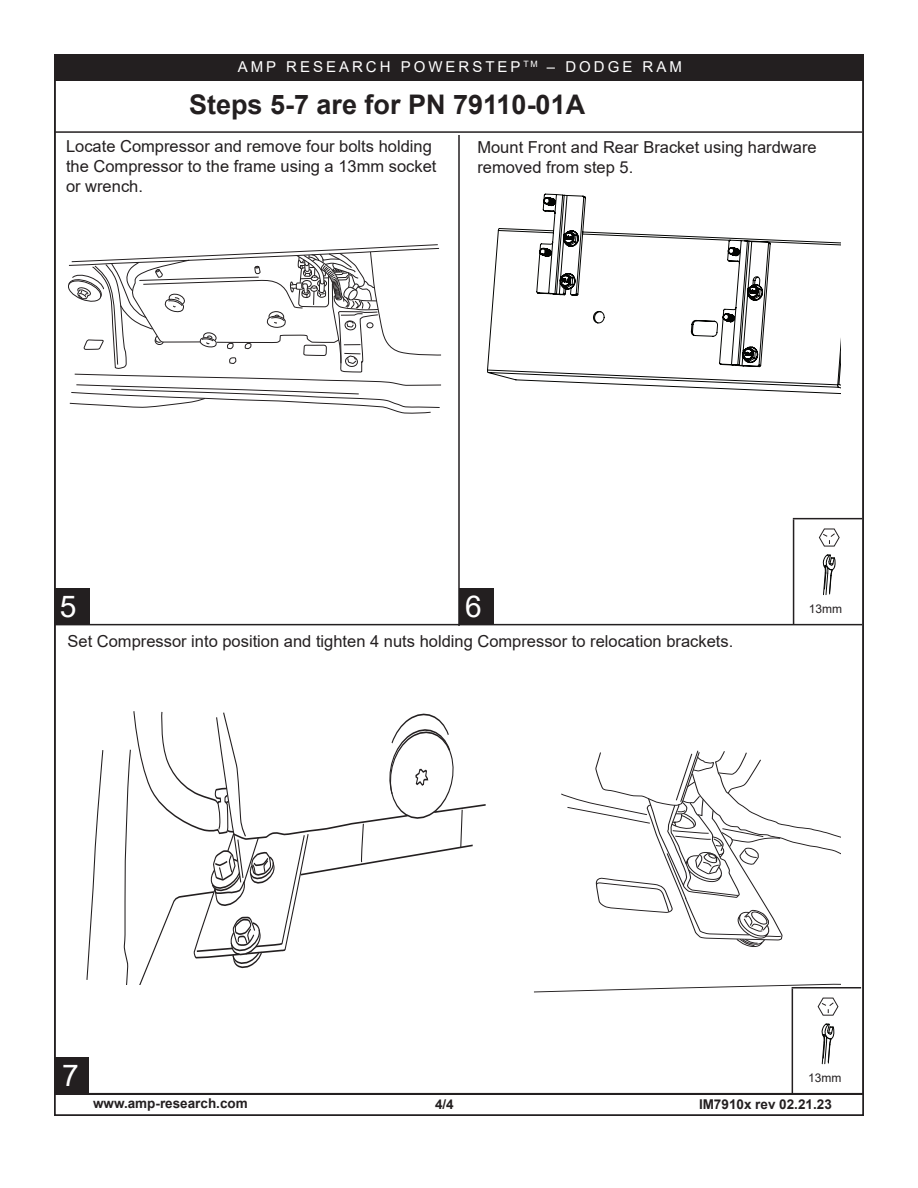
<style>
.page{position:relative;width:918px;height:1188px;background:#fff}
.page>*{position:absolute;margin:0;border:0;box-sizing:border-box;transform-origin:0 0}
.t1{font:30px "Arial";color:#fff}
.t2{font:700 27px "Arial";color:#231f20}
.t3{font:16.5px/19.8px "Arial";color:#231f20}
.t4{font:15px "Arial";letter-spacing:.2em;color:#fff}
.t5{font:700 13.5px "Arial";color:#231f20}
.t6{font:12px "Arial";color:#231f20}
</style>
<div class="page">
<div style="left:54px;top:55px;width:809px;height:26px;background:#231f20"></div>
<div style="left:55px;top:588px;width:35px;height:36px;background:#231f20"></div>
<div style="left:459px;top:588px;width:35px;height:36px;background:#231f20"></div>
<div style="left:55px;top:1058px;width:34px;height:36px;background:#231f20"></div>
<div style="left:54px;top:1094px;width:810px;height:22px;border:2px solid #231f20"></div>
<hr style="left:458px;top:135px;width:2px;height:491px;background:#231f20">
<hr style="left:54px;top:624px;width:808px;height:1px;background:#231f20">
<hr style="left:54px;top:131px;width:808px;height:2px;background:#231f20">
<hr style="left:792px;top:987px;width:69px;height:1px;background:#231f20">
<hr style="left:792px;top:988px;width:1px;height:106px;background:#231f20">
<svg style="left:821px;top:1023px;width:14px;height:41px"></svg>
<svg style="left:68px;top:244px;width:373px;height:170px"></svg>
<svg style="left:487px;top:194px;width:353px;height:200px"></svg>
<hr style="left:793px;top:518px;width:69px;height:1px;background:#231f20">
<hr style="left:793px;top:519px;width:1px;height:105px;background:#231f20">
<svg style="left:818px;top:528px;width:22px;height:19px"></svg>
<svg style="left:823px;top:554px;width:13px;height:41px"></svg>
<svg style="left:86px;top:711px;width:400px;height:273px"></svg>
<svg style="left:534px;top:983px;width:307px;height:33px"></svg>
<svg style="left:561px;top:750px;width:280px;height:197px"></svg>
<p class="t4" style="left:238px;top:56px;width:446px">AMP RESEARCH POWERSTEP <sup>TM</sup> – DODGE RAM</p>
<h2 class="t2" style="left:189px;top:86px;width:398px">Steps 5-7 are for PN 79110-01A</h2>
<p class="t3" style="left:477px;top:137px;width:341px">Mount Front and Rear Bracket using hardware removed from step 5.</p>
<p class="t3" style="left:66px;top:136px;width:372px">Locate Compressor and remove four bolts holding the Compressor to the frame using a 13mm socket or wrench.</p>
<h1 class="t1" style="left:60px;top:586px;width:18px">5</h1>
<h1 class="t1" style="left:465px;top:585px;width:18px">6</h1>
<p class="t3" style="left:68px;top:631px;width:667px">Set Compressor into position and tighten 4 nuts holding Compressor to relocation brackets.</p>
<p class="t6" style="left:809px;top:600px;width:35px">13mm</p>
<h1 class="t1" style="left:62px;top:1055px;width:18px">7</h1>
<p class="t6" style="left:808px;top:1069px;width:35px">13mm</p>
<p class="t5" style="left:93px;top:1094px;width:156px">www.amp-research.com</p>
<p class="t5" style="left:435px;top:1095px;width:20px">4/4</p>
<p class="t5" style="left:699px;top:1095px;width:134px">IM7910x rev 02.21.23</p>
</div>
